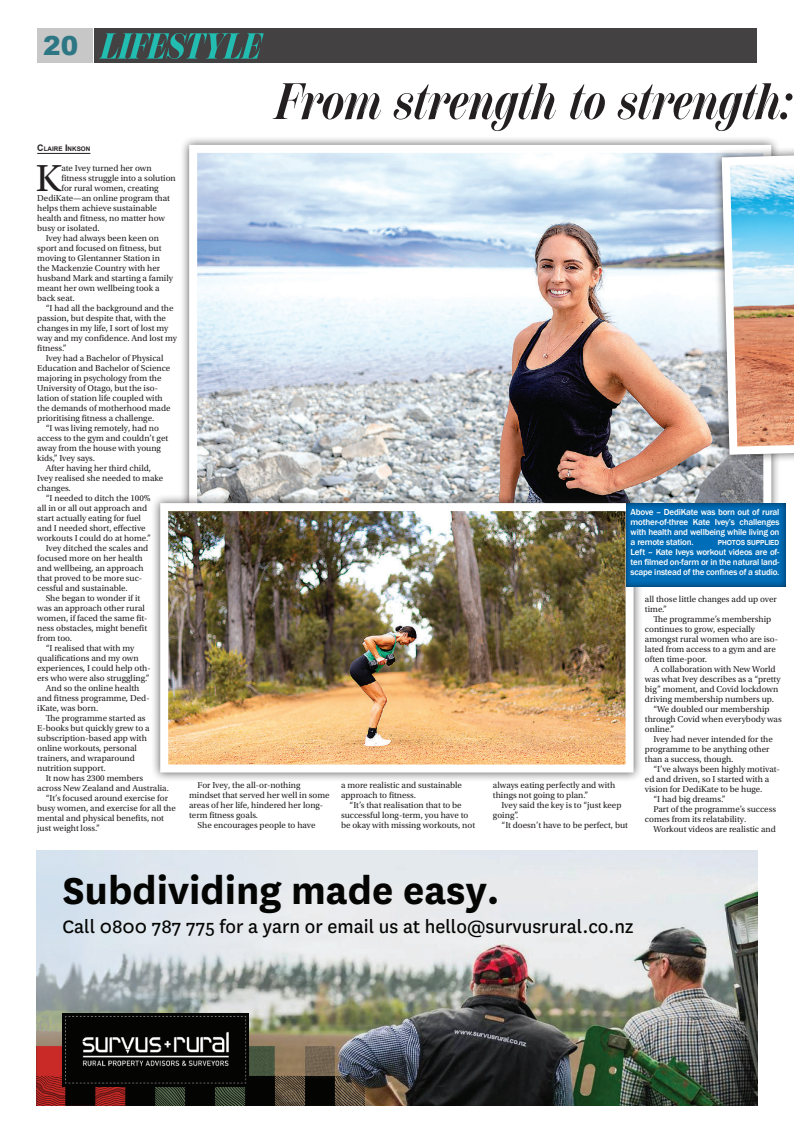
<style>
.page{position:relative;width:794px;height:1134px;background:#fff}
.page>*{position:absolute;margin:0;border:0;box-sizing:border-box;transform-origin:0 0}
.t1{font:700 43.7px "National";color:#040503}
.t2{font:39.6px "Utopia Std";color:#231f20}
.t3{font:900 26.2px "Arial";color:#2d7684}
.t4{font:21px "National";color:#040503}
.t5{font:9px/10px "Utopia Std";color:#231f20}
.t6{font:500 9px/10px "Franklin Gothic";letter-spacing:-.02em;color:#fff;text-align:justify}
.t7{font:700 7px "Arial";letter-spacing:-.015em;color:#fff;scale:.95 1}
.t8{font:700 6.3px "Arial";color:#231f20}
.s1{font-size:9px}
</style>
<div class="page">
<img style="left:307px;top:850px;width:450px;height:256px">
<img style="left:37px;top:850px;width:270px;height:196px">
<img style="left:37px;top:1046px;width:327px;height:60px">
<img style="left:62px;top:1013px;width:186px;height:74px">
<div style="left:94px;top:29px;width:662px;height:34px;background:#444142"></div>
<svg style="left:99px;top:33px;width:165px;height:26px"></svg>
<div style="left:37px;top:28px;width:55px;height:35px;background:#c8c7c7"></div>
<svg style="left:272px;top:83px;width:520px;height:48px"></svg>
<hr style="left:37px;top:153px;width:53px;height:1px;background:#231f20">
<div style="left:180px;top:135px;width:600px;height:410px;background:#231f20;opacity:.75"></div>
<img style="left:198px;top:154px;width:564px;height:348px">
<div style="left:189px;top:145px;width:582px;height:390px;border:8px solid #fff"></div>
<div style="left:151px;top:493px;width:492px;height:289px;background:#231f20;opacity:.75"></div>
<img style="left:169px;top:512px;width:455px;height:251px">
<div style="left:160px;top:503px;width:473px;height:269px;border:8px solid #fff"></div>
<div style="left:712px;top:137px;width:82px;height:327px;background:#231f20;opacity:.75"></div>
<svg style="left:717px;top:142px;width:77px;height:317px"></svg>
<div style="left:624px;top:502px;width:162px;height:86px;background:#231f20;opacity:.75"></div>
<h3 class="t3" style="left:43px;top:27px;width:37px">20</h3>
<p class="t8" style="left:37px;top:145px;width:55px"><span class="s1">C</span>LAIRE <span class="s1">I</span> NKSON</p>
<h2 class="t2" style="left:36px;top:157px;width:27px">K</h2>
<p class="t5" style="left:61px;top:164px;width:92px">ate Ivey turned her own</p>
<p class="t5" style="left:61px;top:174px;width:116px">fitness struggle into a solution</p>
<p class="t5" style="left:61px;top:184px;width:99px">for rural women, creating</p>
<p class="t5" style="left:37px;top:194px;width:134px">DediKate—an online program that</p>
<p class="t5" style="left:37px;top:204px;width:121px">helps them achieve sustainable</p>
<p class="t5" style="left:37px;top:214px;width:129px">health and fitness, no matter how</p>
<p class="t5" style="left:37px;top:224px;width:64px">busy or isolated.</p>
<p class="t5" style="left:46px;top:234px;width:115px">Ivey had always been keen on</p>
<p class="t5" style="left:37px;top:244px;width:126px">sport and focused on fitness, but</p>
<p class="t5" style="left:37px;top:254px;width:124px">moving to Glentanner Station in</p>
<p class="t5" style="left:37px;top:264px;width:124px">the Mackenzie Country with her</p>
<p class="t5" style="left:37px;top:274px;width:137px">husband Mark and starting a family</p>
<p class="t5" style="left:37px;top:284px;width:124px">meant her own wellbeing took a</p>
<p class="t5" style="left:37px;top:294px;width:39px">back seat.</p>
<p class="t5" style="left:46px;top:304px;width:129px">“I had all the background and the</p>
<p class="t5" style="left:37px;top:314px;width:130px">passion, but despite that, with the</p>
<p class="t5" style="left:37px;top:324px;width:133px">changes in my life, I sort of lost my</p>
<p class="t5" style="left:37px;top:334px;width:141px">way and my confidence. And lost my</p>
<p class="t5" style="left:37px;top:344px;width:31px">fitness.”</p>
<p class="t5" style="left:46px;top:354px;width:119px">Ivey had a Bachelor of Physical</p>
<p class="t5" style="left:37px;top:364px;width:135px">Education and Bachelor of Science</p>
<p class="t5" style="left:37px;top:374px;width:126px">majoring in psychology from the</p>
<p class="t5" style="left:37px;top:384px;width:122px">University of Otago, but the iso-</p>
<p class="t5" style="left:37px;top:394px;width:127px">lation of station life coupled with</p>
<p class="t5" style="left:37px;top:404px;width:135px">the demands of motherhood made</p>
<p class="t5" style="left:37px;top:414px;width:118px">prioritising fitness a challenge.</p>
<p class="t5" style="left:46px;top:424px;width:115px">“I was living remotely, had no</p>
<p class="t5" style="left:37px;top:434px;width:132px">access to the gym and couldn’t get</p>
<p class="t5" style="left:37px;top:444px;width:125px">away from the house with young</p>
<p class="t5" style="left:37px;top:454px;width:59px">kids,” Ivey says.</p>
<p class="t5" style="left:46px;top:464px;width:107px">After having her third child,</p>
<p class="t5" style="left:37px;top:474px;width:128px">Ivey realised she needed to make</p>
<p class="t5" style="left:37px;top:484px;width:35px">changes.</p>
<p class="t5" style="left:46px;top:494px;width:107px">“I needed to ditch the 100%</p>
<p class="t5" style="left:37px;top:504px;width:111px">all in or all out approach and</p>
<p class="t5" style="left:37px;top:514px;width:105px">start actually eating for fuel</p>
<p class="t5" style="left:37px;top:524px;width:110px">and I needed short, effective</p>
<p class="t5" style="left:37px;top:534px;width:115px">workouts I could do at home.”</p>
<p class="t5" style="left:46px;top:544px;width:104px">Ivey ditched the scales and</p>
<p class="t5" style="left:37px;top:554px;width:107px">focused more on her health</p>
<p class="t5" style="left:37px;top:564px;width:108px">and wellbeing, an approach</p>
<p class="t5" style="left:37px;top:574px;width:106px">that proved to be more suc-</p>
<p class="t5" style="left:37px;top:584px;width:92px">cessful and sustainable.</p>
<p class="t5" style="left:46px;top:594px;width:96px">She began to wonder if it</p>
<p class="t5" style="left:37px;top:604px;width:109px">was an approach other rural</p>
<p class="t5" style="left:37px;top:614px;width:112px">women, if faced the same fit-</p>
<p class="t5" style="left:37px;top:624px;width:111px">ness obstacles, might benefit</p>
<p class="t5" style="left:37px;top:634px;width:36px">from too.</p>
<p class="t5" style="left:46px;top:644px;width:90px">“I realised that with my</p>
<p class="t5" style="left:37px;top:654px;width:103px">qualifications and my own</p>
<p class="t5" style="left:37px;top:664px;width:115px">experiences, I could help oth-</p>
<p class="t5" style="left:37px;top:674px;width:114px">ers who were also struggling.”</p>
<p class="t5" style="left:46px;top:684px;width:95px">And so the online health</p>
<p class="t5" style="left:37px;top:694px;width:114px">and fitness programme, Ded-</p>
<p class="t5" style="left:37px;top:704px;width:63px">iKate, was born.</p>
<p class="t5" style="left:46px;top:714px;width:101px">The programme started as</p>
<p class="t5" style="left:37px;top:724px;width:114px">E-books but quickly grew to a</p>
<p class="t5" style="left:37px;top:734px;width:111px">subscription-based app with</p>
<p class="t5" style="left:37px;top:744px;width:101px">online workouts, personal</p>
<p class="t5" style="left:37px;top:754px;width:99px">trainers, and wraparound</p>
<p class="t5" style="left:37px;top:764px;width:70px">nutrition support.</p>
<p class="t5" style="left:46px;top:774px;width:99px">It now has 2300 members</p>
<p class="t5" style="left:37px;top:784px;width:133px">across New Zealand and Australia.</p>
<p class="t5" style="left:46px;top:794px;width:124px">“It’s focused around exercise for</p>
<p class="t5" style="left:37px;top:804px;width:140px">busy women, and exercise for all the</p>
<p class="t5" style="left:37px;top:814px;width:128px">mental and physical benefits, not</p>
<p class="t5" style="left:37px;top:824px;width:64px">just weight loss.”</p>
<p class="t5" style="left:198px;top:780px;width:104px">For Ivey, the all-or-nothing</p>
<p class="t5" style="left:189px;top:790px;width:142px">mindset that served her well in some</p>
<p class="t5" style="left:189px;top:800px;width:136px">areas of her life, hindered her long-</p>
<p class="t5" style="left:189px;top:810px;width:71px">term fitness goals.</p>
<p class="t5" style="left:198px;top:820px;width:119px">She encourages people to have</p>
<p class="t5" style="left:341px;top:780px;width:122px">a more realistic and sustainable approach to fitness.</p>
<p class="t5" style="left:341px;top:800px;width:136px;text-indent:9px">“It’s that realisation that to be successful long-term, you have to be okay with missing workouts, not</p>
<p class="t6" style="left:630px;top:507px;width:150px">Above – DediKate was born out of rural mother-of-three Kate Ivey’s challenges with health and wellbeing while living on a remote station.</p>
<p class="t7" style="left:718px;top:538px;width:66px">PHOTOS SUPPLIED</p>
<p class="t6" style="left:630px;top:547px;width:150px">Left – Kate Iveys workout videos are of&shy;ten filmed on-farm or in the natural land&shy;scape instead of the confines of a studio.</p>
<p class="t5" style="left:493px;top:780px;width:124px">always eating perfectly and with things not going to plan.”</p>
<p class="t5" style="left:493px;top:800px;width:130px;text-indent:9px">Ivey said the key is to “just keep going”.</p>
<p class="t5" style="left:501px;top:820px;width:128px">“It doesn’t have to be perfect, but</p>
<p class="t5" style="left:645px;top:594px;width:134px">all those little changes add up over time.”</p>
<p class="t5" style="left:645px;top:614px;width:135px;text-indent:9px">The programme’s membership continues to grow, especially amongst rural women who are iso&shy;lated from access to a gym and are often time-poor.</p>
<p class="t5" style="left:653px;top:664px;width:124px">A collaboration with New World</p>
<p class="t5" style="left:645px;top:674px;width:137px">was what Ivey describes as a “pretty</p>
<p class="t5" style="left:645px;top:684px;width:135px">big” moment, and Covid lockdown</p>
<p class="t5" style="left:645px;top:694px;width:130px">driving membership numbers up.</p>
<p class="t5" style="left:653px;top:704px;width:118px">“We doubled our membership</p>
<p class="t5" style="left:645px;top:714px;width:138px">through Covid when everybody was</p>
<p class="t5" style="left:645px;top:724px;width:31px">online.”</p>
<p class="t5" style="left:653px;top:734px;width:121px">Ivey had never intended for the</p>
<p class="t5" style="left:645px;top:744px;width:126px">programme to be anything other</p>
<p class="t5" style="left:645px;top:754px;width:90px">than a success, though.</p>
<p class="t5" style="left:653px;top:764px;width:128px">“I’ve always been highly motivat-</p>
<p class="t5" style="left:645px;top:774px;width:126px">ed and driven, so I started with a</p>
<p class="t5" style="left:645px;top:784px;width:119px">vision for DediKate to be huge.</p>
<p class="t5" style="left:653px;top:794px;width:74px">“I had big dreams.”</p>
<p class="t5" style="left:653px;top:804px;width:124px">Part of the programme’s success</p>
<p class="t5" style="left:645px;top:814px;width:103px">comes from its relatability.</p>
<p class="t5" style="left:653px;top:824px;width:124px">Workout videos are realistic and</p>
<h1 class="t1" style="left:62px;top:860px;width:439px">Subdividing made easy.</h1>
<h3 class="t4" style="left:62px;top:912px;width:572px">Call 0800 787 775 for a yarn or email us at hello@survusrural.co.nz</h3>
</div>
